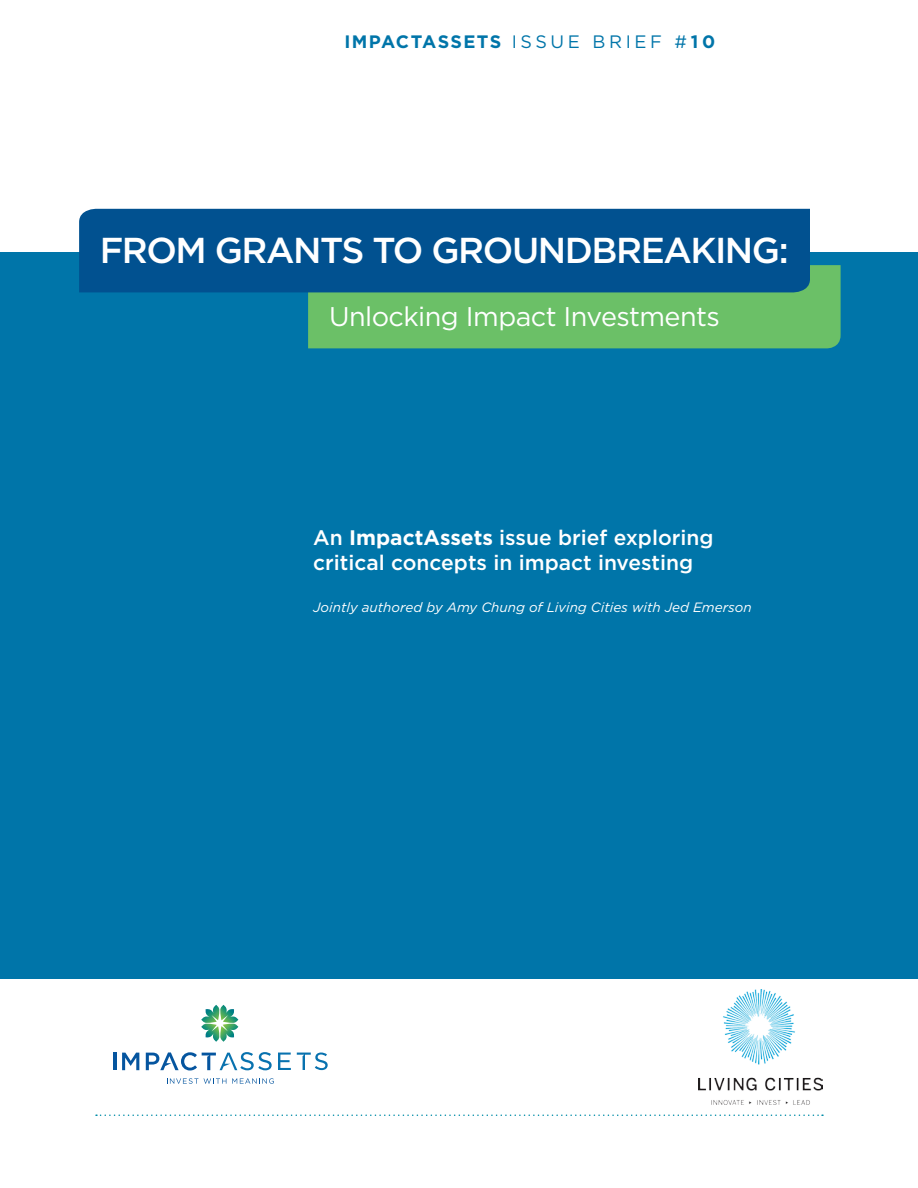
<style>
.page{position:relative;width:918px;height:1188px;background:#fff}
.page>*{position:absolute;margin:0;border:0;box-sizing:border-box;transform-origin:0 0}
.t1{font:500 36px "Gotham";letter-spacing:-.04em;color:#fff}
.t2{font:27px "Gotham";letter-spacing:-.02em;color:#fff}
.t3{font:500 21px/25.2px "Gotham";color:#fff}
.t4{font:700 18px "Gotham";letter-spacing:.075em;color:#0075a9}
.t5{font:italic 13.5px "Gotham";color:#fff}
.s1{font-weight:400}
.s2{font-weight:700}
</style>
<div class="page">
<div style="left:0;top:252px;width:918px;height:726px;background:#0075a9"></div>
<svg style="left:167px;top:1078px;width:31px;height:6px"></svg>
<svg style="left:204px;top:1078px;width:22px;height:6px"></svg>
<svg style="left:232px;top:1078px;width:42px;height:6px"></svg>
<svg style="left:201px;top:1005px;width:37px;height:37px"></svg>
<svg style="left:278px;top:1053px;width:13px;height:17px"></svg>
<svg style="left:297px;top:1053px;width:31px;height:17px"></svg>
<hr style="left:113px;top:1053px;width:3px;height:17px;background:#05559f">
<svg style="left:122px;top:1053px;width:17px;height:17px"></svg>
<svg style="left:146px;top:1052px;width:126px;height:19px"></svg>
<svg style="left:96px;top:1114px;width:727px;height:2px"></svg>
<div style="left:308px;top:265px;width:533px;height:83px;background:#6bc067"></div>
<div style="left:79px;top:209px;width:731px;height:83px;background:#015190"></div>
<img style="left:699px;top:990px;width:124px;height:114px">
<p class="t4" style="left:344px;top:31px;width:372px">IMPACTASSETS <span class="s1">ISSUE BRIEF #</span>10</p>
<h1 class="t1" style="left:100px;top:230px;width:691px">FROM GRANTS TO GROUNDBREAKING:</h1>
<p class="t2" style="left:329px;top:302px;width:392px">Unlocking Impact Investments</p>
<p class="t3" style="left:313px;top:524px;width:402px">An <span class="s2">ImpactAssets</span> issue brief exploring critical concepts in impact investing</p>
<p class="t5" style="left:313px;top:600px;width:440px">Jointly authored by Amy Chung of Living Cities with Jed Emerson</p>
</div>
